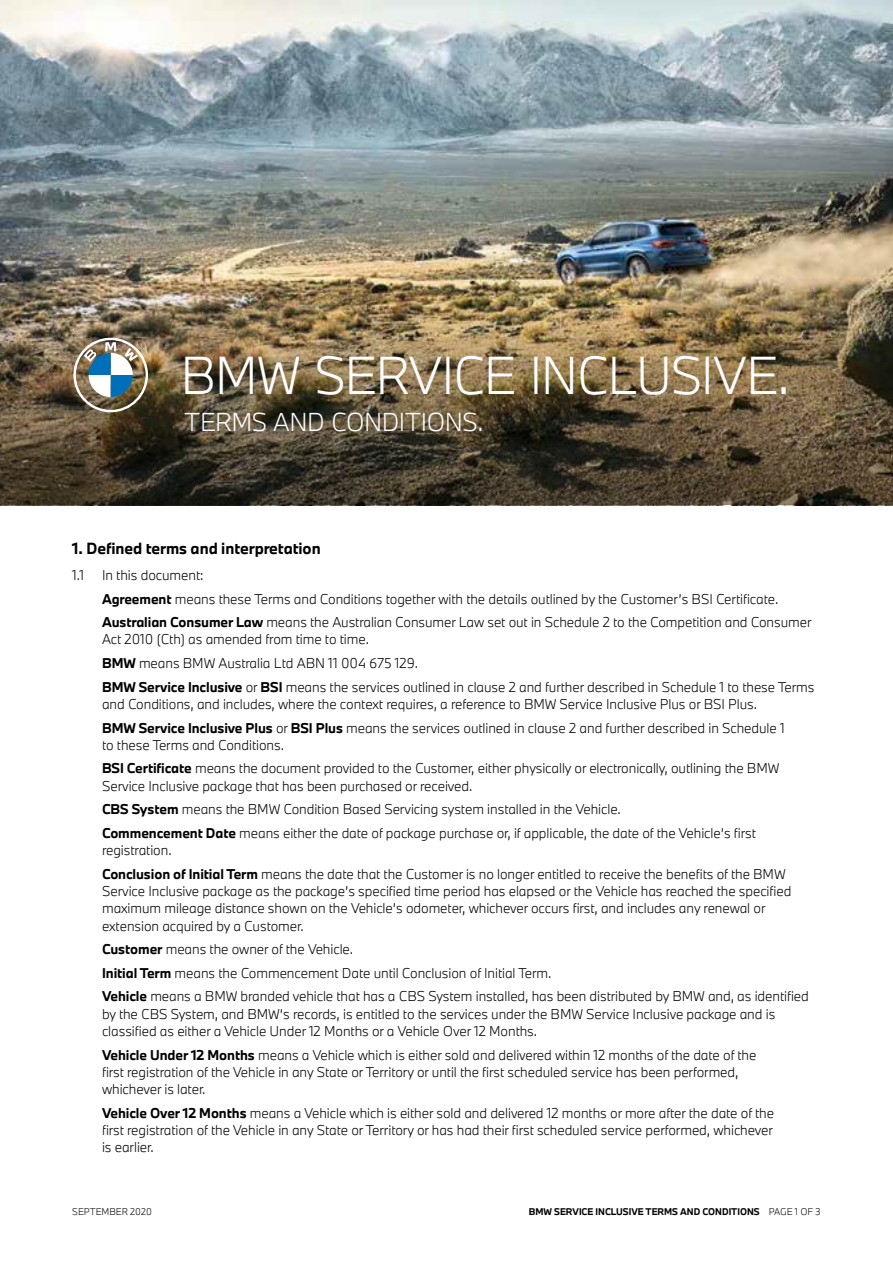
<style>
.page{position:relative;width:893px;height:1263px;background:#fff}
.page>*{position:absolute;margin:0;border:0;box-sizing:border-box;transform-origin:0 0}
.t1{font:300 49.5px "BMW Type Next Latin";letter-spacing:-.03em;color:#fff}
.t2{font:300 24px "BMW Type Next Latin";letter-spacing:-.03em;color:#fff}
.sub_heading{font:700 15px "BMW Type Next Latin";letter-spacing:-.005em;color:#000}
.copy_8_75pt{font:300 13.2px/17.2px "BMW Type Next Latin";letter-spacing:-.005em;color:#000}
.t3{font:700 9px "BMW Type Next Latin";color:#000}
.t4{font:300 9px "BMW Type Next Latin";color:#000}
.s1{font-weight:700}
.s2{font-weight:300}
</style>
<div class="page">
<img style="left:0;top:0;width:893px;height:266px">
<img style="left:0;top:266px;width:893px;height:239px">
<img style="left:73px;top:338px;width:75px;height:74px">
<p class="t1" style="left:180px;top:341px;width:611px">BMW SERVICE INCLUSIVE.</p>
<p class="t2" style="left:184px;top:405px;width:301px">TERMS AND CONDITIONS.</p>
<p class="sub_heading" style="left:72px;top:538px;width:250px">1. Defined terms and interpretation</p>
<p class="copy_8_75pt" style="left:72px;top:566px;width:14px">1.1</p>
<p class="copy_8_75pt" style="left:102px;top:566px;width:103px">In this document:</p>
<p class="copy_8_75pt" style="left:102px;top:590px;width:678px"><span class="s1">Agreement</span> means these Terms and Conditions together with the details outlined by the Customer’s BSI Certificate.</p>
<p class="copy_8_75pt" style="left:102px;top:613px;width:711px"><span class="s1">Australian Consumer Law</span> means the Australian Consumer Law set out in Schedule 2 to the Competition and Consumer<br>Act 2010 (Cth) as amended from time to time.</p>
<p class="copy_8_75pt" style="left:102px;top:654px;width:318px"><span class="s1">BMW</span> means BMW Australia Ltd ABN 11 004 675 129.</p>
<p class="copy_8_75pt" style="left:102px;top:678px;width:714px"><span class="s1">BMW Service Inclusive</span> or <span class="s1">BSI</span> means the services outlined in clause 2 and further described in Schedule 1 to these Terms and Conditions, and includes, where the context requires, a reference to BMW Service Inclusive Plus or BSI Plus.</p>
<p class="copy_8_75pt" style="left:102px;top:719px;width:684px"><span class="s1">BMW Service Inclusive Plus</span> or <span class="s1">BSI Plus</span> means the services outlined in clause 2 and further described in Schedule 1 to these Terms and Conditions.</p>
<p class="copy_8_75pt" style="left:102px;top:760px;width:679px"><span class="s1">BSI Certificate</span> means the document provided to the Customer, either physically or electronically, outlining the BMW<br>Service Inclusive package that has been purchased or received.</p>
<p class="copy_8_75pt" style="left:102px;top:800px;width:520px"><span class="s1">CBS System</span> means the BMW Condition Based Servicing system installed in the Vehicle.</p>
<p class="copy_8_75pt" style="left:102px;top:824px;width:655px"><span class="s1">Commencement Date</span> means either the date of package purchase or, if applicable, the date of the Vehicle’s first registration.</p>
<p class="copy_8_75pt" style="left:102px;top:865px;width:691px"><span class="s1">Conclusion of Initial Term</span> means the date that the Customer is no longer entitled to receive the benefits of the BMW Service Inclusive package as the package’s specified time period has elapsed or the Vehicle has reached the specified maximum mileage distance shown on the Vehicle’s odometer, whichever occurs first, and includes any renewal or extension acquired by a Customer.</p>
<p class="copy_8_75pt" style="left:102px;top:940px;width:253px"><span class="s1">Customer</span> means the owner of the Vehicle.</p>
<p class="copy_8_75pt" style="left:102px;top:964px;width:451px"><span class="s1">Initial Term</span> means the Commencement Date until Conclusion of Initial Term.</p>
<p class="copy_8_75pt" style="left:102px;top:988px;width:708px"><span class="s1">Vehicle</span> means a BMW branded vehicle that has a CBS System installed, has been distributed by BMW and, as identified by the CBS System, and BMW’s records, is entitled to the services under the BMW Service Inclusive package and is classified as either a Vehicle Under 12 Months or a Vehicle Over 12 Months.</p>
<p class="copy_8_75pt" style="left:102px;top:1046px;width:656px"><span class="s1">Vehicle Under 12 Months</span> means a Vehicle which is either sold and delivered within 12 months of the date of the first registration of the Vehicle in any State or Territory or until the first scheduled service has been performed, whichever is later.</p>
<p class="copy_8_75pt" style="left:102px;top:1104px;width:674px;text-align:justify"><span class="s1">Vehicle Over 12 Months</span> means a Vehicle which is either sold and delivered 12 months or more after the date of the first registration of the Vehicle in any State or Territory or has had their first scheduled service performed, whichever is earlier.</p>
<p class="t4" style="left:72px;top:1205px;width:81px">SEPTEMBER 2020</p>
<p class="t3" style="left:529px;top:1205px;width:293px">BMW SERVICE INCLUSIVE TERMS AND CONDITIONS <span class="s2">PAGE 1 OF 3</span></p>
</div>
